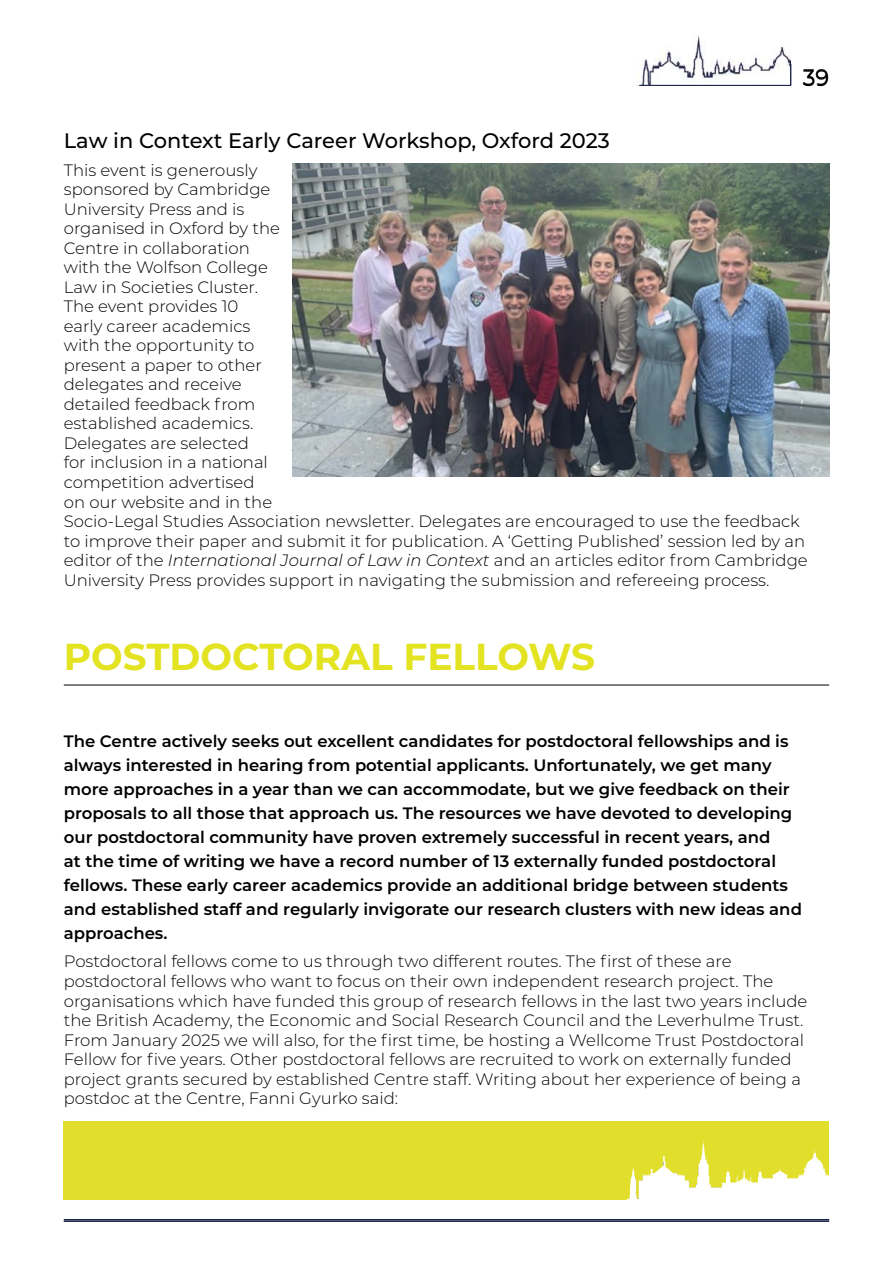
<style>
.page{position:relative;width:893px;height:1263px;background:#fff}
.page>*{position:absolute;margin:0;border:0;box-sizing:border-box;transform-origin:0 0}
.t1{font:700 37.5px "Montserrat";color:#e3e321}
.t2{font:22.5px "Montserrat";color:#000}
.t3{font:500 21px "Montserrat";color:#000}
.t4{font:300 16.5px/19.5px "Montserrat";color:#000}
.t5{font:600 16.5px/24px "Montserrat";color:#000}
.s1{font-style:italic}
</style>
<div class="page">
<img style="left:636px;top:35px;width:155px;height:51px">
<hr style="left:64px;top:1219px;width:765px;height:1px;background:#1f274b">
<hr style="left:639px;top:85px;width:152px;height:1px;background:#1f274b">
<svg style="left:790px;top:64px;width:1px;height:21px"></svg>
<hr style="left:64px;top:1220px;width:765px;height:2px;background:#1f274b">
<img style="left:64px;top:1121px;width:765px;height:78px">
<img style="left:293px;top:163px;width:536px;height:313px">
<hr style="left:64px;top:685px;width:765px;height:1px;background:#000">
<h2 class="t2" style="left:803px;top:62px;width:28px">39</h2>
<p class="t3" style="left:64px;top:126px;width:547px">Law in Context Early Career Workshop, Oxford 2023</p>
<p class="t4" style="left:64px;top:160px;width:745px">This event is generously<br>sponsored by Cambridge<br>University Press and is<br>organised in Oxford by the<br>Centre in collaboration<br>with the Wolfson College<br>Law in Societies Cluster.<br>The event provides 10<br>early career academics<br>with the opportunity to<br>present a paper to other<br>delegates and receive<br>detailed feedback from<br>established academics.<br>Delegates are selected<br>for inclusion in a national<br>competition advertised<br>on our website and in the<br>Socio-Legal Studies Association newsletter. Delegates are encouraged to use the feedback to improve their paper and submit it for publication. A ‘Getting Published’ session led by an editor of the <span class="s1">International Journal of Law in Context</span> and an articles editor from Cambridge University Press provides support in navigating the submission and refereeing process.</p>
<h1 class="t1" style="left:64px;top:629px;width:533px">POSTDOCTORAL FELLOWS</h1>
<p class="t5" style="left:64px;top:729px;width:740px">The Centre actively seeks out excellent candidates for postdoctoral fellowships and is always interested in hearing from potential applicants. Unfortunately, we get many more approaches in a year than we can accommodate, but we give feedback on their proposals to all those that approach us. The resources we have devoted to developing our postdoctoral community have proven extremely successful in recent years, and<br>at the time of writing we have a record number of 13 externally funded postdoctoral fellows. These early career academics provide an additional bridge between students and established staff and regularly invigorate our research clusters with new ideas and approaches.</p>
<p class="t4" style="left:64px;top:951px;width:745px">Postdoctoral fellows come to us through two different routes. The first of these are postdoctoral fellows who want to focus on their own independent research project. The organisations which have funded this group of research fellows in the last two years include the British Academy, the Economic and Social Research Council and the Leverhulme Trust.<br>From January 2025 we will also, for the first time, be hosting a Wellcome Trust Postdoctoral Fellow for five years. Other postdoctoral fellows are recruited to work on externally funded project grants secured by established Centre staff. Writing about her experience of being a postdoc at the Centre, Fanni Gyurko said:</p>
</div>
